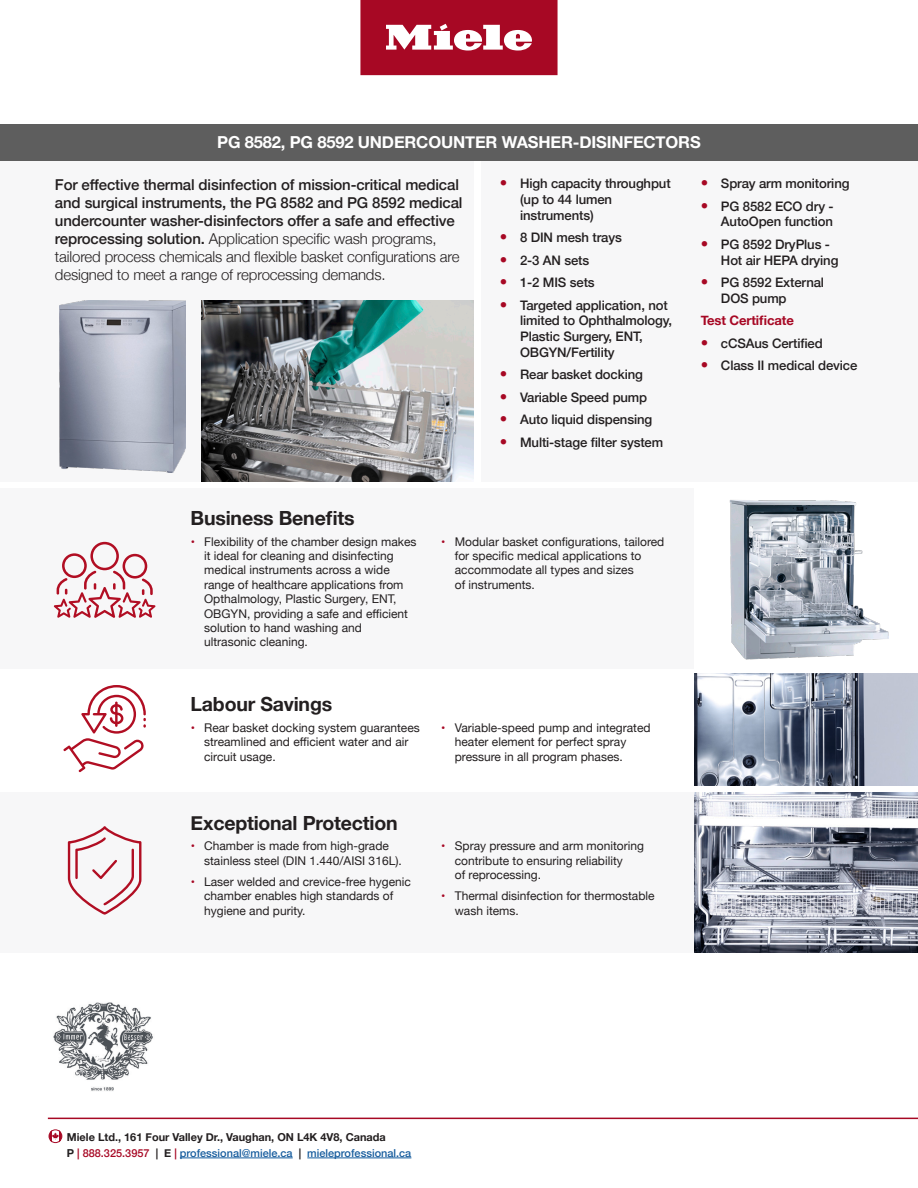
<style>
.page{position:relative;width:918px;height:1188px;background:#fff}
.page>*{position:absolute;margin:0;border:0;box-sizing:border-box;transform-origin:0 0}
.t1{font:700 19.5px "Helvetica Neue";letter-spacing:-.01em;color:#231f20}
.t2{font:700 16.5px "Helvetica Neue";letter-spacing:-.01em;color:#fff}
.t3{font:500 15px/18px "Helvetica Neue";letter-spacing:-.01em;color:#231f20}
.t4{font:500 13.2px/15.8px "Helvetica Neue";letter-spacing:-.01em;color:#231f20}
.t5{font:700 13.2px "Helvetica Neue";letter-spacing:-.01em;color:#a70824}
.t6{font:12px/14.4px "Helvetica Neue";color:#231f20}
.t7{font:500 10.95px "Helvetica Neue";color:#175d9e}
.t8{font:700 10.95px "Helvetica Neue";color:#231f20}
.s1{font-weight:300}
.s2{font-size:15px;color:#a70824}
.s3{color:#a70824}
.s4{font-weight:700;color:#231f20}
</style>
<div class="page">
<div style="left:0;top:161px;width:473px;height:320px;background:#f7f7f8"></div>
<div style="left:482px;top:161px;width:436px;height:320px;background:#f7f7f8"></div>
<div style="left:0;top:488px;width:791px;height:181px;background:#f7f7f8"></div>
<div style="left:0;top:792px;width:810px;height:161px;background:#f7f7f8"></div>
<div style="left:361px;top:0;width:196px;height:74px;background:#a70824"></div>
<svg style="left:386px;top:24px;width:146px;height:27px"></svg>
<div style="left:360px;top:0;width:198px;height:75px;border:2px solid #a70824"></div>
<img style="left:59px;top:300px;width:126px;height:173px">
<svg style="left:54px;top:542px;width:102px;height:76px"></svg>
<svg style="left:67px;top:826px;width:75px;height:89px"></svg>
<svg style="left:63px;top:685px;width:83px;height:87px"></svg>
<img style="left:695px;top:792px;width:223px;height:161px">
<img style="left:202px;top:300px;width:271px;height:181px">
<div style="left:695px;top:488px;width:223px;height:181px;background:#fff"></div>
<img style="left:729px;top:500px;width:160px;height:160px">
<img style="left:695px;top:674px;width:223px;height:112px">
<img style="left:53px;top:1002px;width:100px;height:89px">
<div style="left:0;top:125px;width:918px;height:36px;background:#5e5e5e"></div>
<hr style="left:48px;top:1118px;width:870px;height:1px;background:#a70824">
<hr style="left:180px;top:1158px;width:113px;height:1px;background:#175d9e">
<hr style="left:307px;top:1158px;width:104px;height:1px;background:#175d9e">
<svg style="left:49px;top:1130px;width:13px;height:13px"></svg>
<p class="t2" style="left:217px;top:129px;width:485px">PG 8582, PG 8592 UNDERCOUNTER WASHER-DISINFECTORS</p>
<p class="t3" style="left:55px;top:175px;width:409px">For effective thermal disinfection of mission-critical medical and surgical instruments, the PG 8582 and PG 8592 medical undercounter washer-disinfectors offer a safe and effective reprocessing solution. <span class="s1">Application specific wash programs, tailored process chemicals and flexible basket configurations are designed to meet a range of reprocessing demands.</span></p>
<p class="t1" style="left:191px;top:503px;width:165px">Business Benefits</p>
<p class="t4" style="left:520px;top:175px;width:152px;text-indent:-20px"><span class="s2">•</span> High capacity throughput (up to 44 lumen instruments)</p>
<p class="t4" style="left:500px;top:229px;width:124px"><span class="s2">•</span> 8 DIN mesh trays</p>
<p class="t4" style="left:500px;top:251px;width:91px"><span class="s2">•</span> 2-3 AN sets</p>
<p class="t4" style="left:500px;top:274px;width:96px"><span class="s2">•</span> 1-2 MIS sets</p>
<p class="t4" style="left:520px;top:296px;width:153px;text-indent:-20px"><span class="s2">•</span> Targeted application, not limited to Ophthalmology,<br>Plastic Surgery, ENT,<br>OBGYN/Fertility</p>
<p class="t4" style="left:500px;top:366px;width:145px"><span class="s2">•</span> Rear basket docking</p>
<p class="t4" style="left:500px;top:388px;width:149px"><span class="s2">•</span> Variable Speed pump</p>
<p class="t4" style="left:500px;top:411px;width:154px"><span class="s2">•</span> Auto liquid dispensing</p>
<p class="t4" style="left:500px;top:433px;width:165px"><span class="s2">•</span> Multi-stage filter system</p>
<p class="t6" style="left:204px;top:535px;width:214px;text-indent:-14px"><span class="s3">•</span> Flexibility of the chamber design makes it ideal for cleaning and disinfecting medical instruments across a wide range of healthcare applications from Opthalmology, Plastic Surgery, ENT, OBGYN, providing a safe and efficient solution to hand washing and ultrasonic cleaning.</p>
<p class="t6" style="left:455px;top:535px;width:211px;text-indent:-14px"><span class="s3">•</span> Modular basket configurations, tailored for specific medical applications to accommodate all types and sizes<br>of instruments.</p>
<p class="t1" style="left:191px;top:689px;width:143px">Labour Savings</p>
<p class="t6" style="left:204px;top:721px;width:217px;text-indent:-14px"><span class="s3">•</span> Rear basket docking system guarantees streamlined and efficient water and air circuit usage.</p>
<p class="t6" style="left:455px;top:721px;width:197px;text-indent:-14px"><span class="s3">•</span> Variable-speed pump and integrated heater element for perfect spray pressure in all program phases.</p>
<p class="t1" style="left:191px;top:807px;width:209px">Exceptional Protection</p>
<p class="t6" style="left:204px;top:840px;width:199px;text-indent:-14px"><span class="s3">•</span> Chamber is made from high-grade stainless steel (DIN 1.440/AISI 316L).</p>
<p class="t6" style="left:204px;top:875px;width:208px;text-indent:-14px"><span class="s3">•</span> Laser welded and crevice-free hygenic chamber enables high standards of hygiene and purity.</p>
<p class="t6" style="left:455px;top:840px;width:191px;text-indent:-14px"><span class="s3">•</span> Spray pressure and arm monitoring contribute to ensuring reliability<br>of reprocessing.</p>
<p class="t6" style="left:455px;top:890px;width:201px;text-indent:-14px"><span class="s3">•</span> Thermal disinfection for thermostable wash items.</p>
<p class="t4" style="left:701px;top:175px;width:150px"><span class="s2">•</span> Spray arm monitoring</p>
<p class="t4" style="left:701px;top:197px;width:134px;text-align:right"><span class="s2">•</span> PG 8582 ECO dry -<br>AutoOpen function</p>
<p class="t4" style="left:721px;top:235px;width:119px;text-indent:-20px"><span class="s2">•</span> PG 8592 DryPlus -<br>Hot air HEPA drying</p>
<p class="t4" style="left:721px;top:274px;width:105px;text-indent:-20px"><span class="s2">•</span> PG 8592 External<br>DOS pump</p>
<p class="t5" style="left:701px;top:310px;width:95px">Test Certificate</p>
<p class="t4" style="left:701px;top:334px;width:123px"><span class="s2">•</span> cCSAus Certified</p>
<p class="t4" style="left:701px;top:357px;width:158px"><span class="s2">•</span> Class II medical device</p>
<p class="t8" style="left:67px;top:1128px;width:321px">Miele Ltd., 161 Four Valley Dr., Vaughan, ON L4K 4V8, Canada</p>
<p class="t7" style="left:67px;top:1144px;width:346px"><span class="s4">P</span> <span class="s3">| 888.325.3957</span> <span class="s4">| E</span> <span class="s3">|</span> professional@miele.ca <span class="s4">|</span> mieleprofessional.ca</p>
</div>
